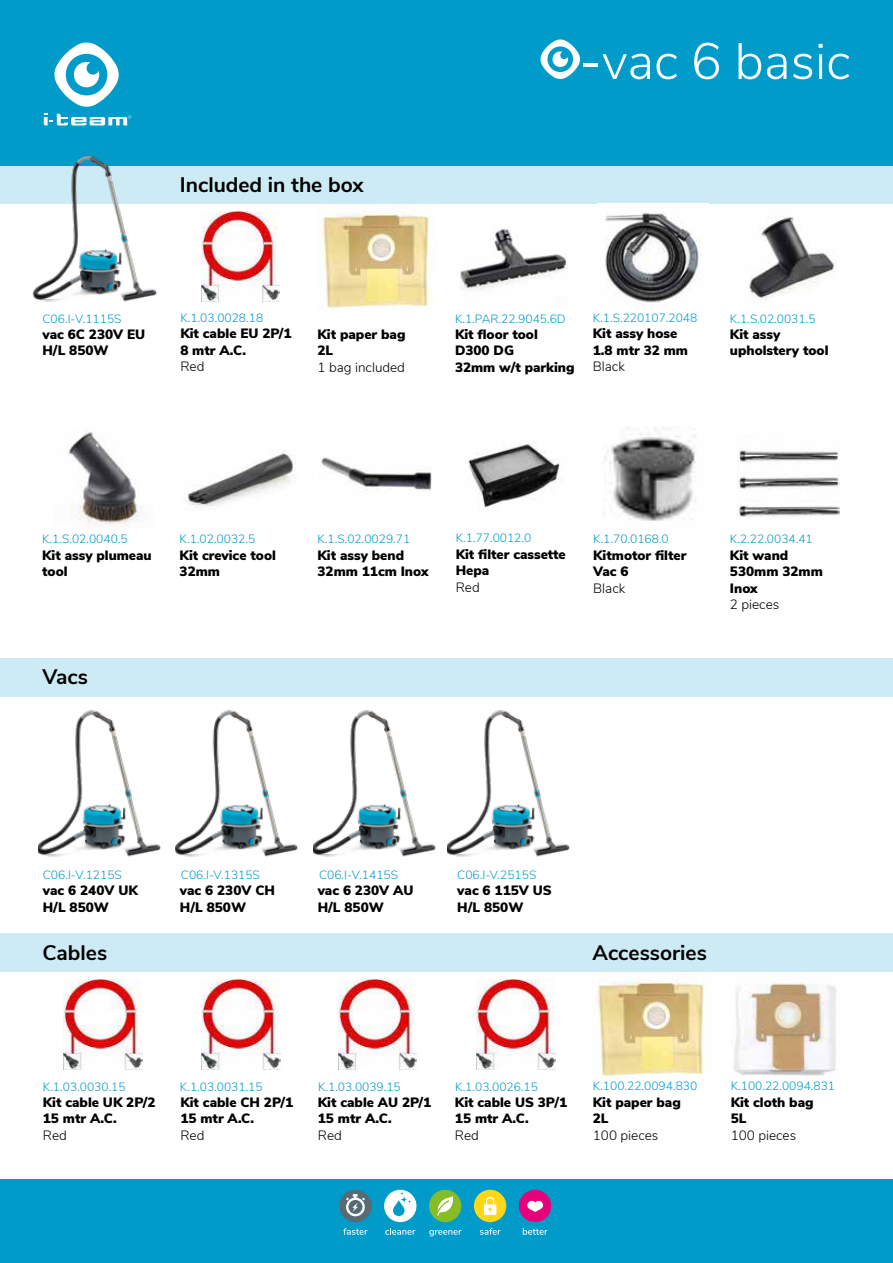
<style>
.page{position:relative;width:893px;height:1263px;background:#fff}
.page>*{position:absolute;margin:0;border:0;box-sizing:border-box;transform-origin:0 0}
.t1{font:300 51px "Nunito Sans";color:#fff}
.t2{font:700 21px "Nunito Sans";color:#000}
.t3{font:900 13.5px/16.5px "Nunito Sans";color:#000}
.t4{font:300 13.5px "Nunito Sans";color:#000}
.t5{font:300 12px "Nunito Sans";color:#009bc9}
.s1{font-weight:400}
</style>
<div class="page">
<div style="left:0;top:0;width:893px;height:166px;background:#009bc9"></div>
<div style="left:0;top:1179px;width:893px;height:84px;background:#009bc9"></div>
<svg style="left:384px;top:1190px;width:32px;height:32px"></svg>
<svg style="left:385px;top:1228px;width:30px;height:7px"></svg>
<div style="left:474px;top:1190px;width:32px;height:32px;background:#ffd618;border-radius:50%"></div>
<svg style="left:484px;top:1197px;width:12px;height:18px"></svg>
<svg style="left:480px;top:1228px;width:21px;height:7px"></svg>
<div style="left:429px;top:1190px;width:32px;height:32px;background:#86bc25;border-radius:50%"></div>
<svg style="left:437px;top:1196px;width:16px;height:20px"></svg>
<svg style="left:429px;top:1230px;width:32px;height:6px"></svg>
<div style="left:519px;top:1190px;width:32px;height:32px;background:#e6007a;border-radius:50%"></div>
<svg style="left:527px;top:1200px;width:17px;height:12px"></svg>
<svg style="left:523px;top:1228px;width:24px;height:7px"></svg>
<div style="left:339px;top:1190px;width:33px;height:32px;background:#586b74;border-radius:50%"></div>
<svg style="left:343px;top:1228px;width:24px;height:7px"></svg>
<svg style="left:346px;top:1194px;width:19px;height:22px"></svg>
<svg style="left:54px;top:43px;width:65px;height:64px"></svg>
<svg style="left:44px;top:113px;width:87px;height:12px"></svg>
<div style="left:0;top:166px;width:893px;height:38px;background:#cdebf4"></div>
<svg style="left:540px;top:39px;width:40px;height:40px"></svg>
<img style="left:32px;top:155px;width:125px;height:147px">
<img style="left:319px;top:206px;width:113px;height:104px">
<img style="left:594px;top:974px;width:113px;height:104px">
<img style="left:201px;top:211px;width:79px;height:90px">
<img style="left:460px;top:228px;width:107px;height:61px">
<img style="left:468px;top:441px;width:94px;height:68px">
<img style="left:604px;top:426px;width:92px;height:95px">
<img style="left:737px;top:450px;width:103px;height:67px">
<img style="left:321px;top:457px;width:111px;height:35px">
<img style="left:38px;top:710px;width:123px;height:147px">
<img style="left:176px;top:710px;width:122px;height:147px">
<img style="left:313px;top:710px;width:123px;height:147px">
<img style="left:447px;top:710px;width:123px;height:147px">
<img style="left:734px;top:975px;width:103px;height:102px">
<img style="left:749px;top:217px;width:87px;height:82px">
<img style="left:64px;top:980px;width:78px;height:90px">
<img style="left:201px;top:980px;width:79px;height:90px">
<img style="left:338px;top:980px;width:79px;height:90px">
<img style="left:477px;top:980px;width:78px;height:90px">
<img style="left:598px;top:203px;width:111px;height:100px">
<img style="left:68px;top:432px;width:71px;height:94px">
<img style="left:184px;top:450px;width:112px;height:58px">
<div style="left:0;top:658px;width:893px;height:38px;background:#cdebf4"></div>
<div style="left:0;top:933px;width:893px;height:39px;background:#cdebf4"></div>
<h1 class="t1" style="left:580px;top:24px;width:272px"><span class="s1">-</span>vac 6 basic</h1>
<h2 class="t2" style="left:180px;top:170px;width:185px">Included in the box</h2>
<p class="t5" style="left:43px;top:310px;width:80px">C06.I-V.1115S</p>
<p class="t5" style="left:180px;top:309px;width:84px">K.1.03.0028.18</p>
<p class="t3" style="left:43px;top:325px;width:104px">vac 6C 230V EU<br>H/L 850W</p>
<p class="t3" style="left:180px;top:325px;width:113px">Kit cable EU 2P/1<br>8 mtr A.C.</p>
<p class="t4" style="left:180px;top:357px;width:26px">Red</p>
<p class="t3" style="left:317px;top:325px;width:89px">Kit paper bag<br>2L</p>
<p class="t4" style="left:317px;top:357px;width:89px">1 bag included</p>
<p class="t5" style="left:455px;top:310px;width:112px">K.1.PAR.22.9045.6D</p>
<p class="t3" style="left:455px;top:325px;width:121px">Kit floor tool<br>D300 DG<br>32mm w/t parking</p>
<p class="t5" style="left:593px;top:309px;width:106px">K.1.S.220107.2048</p>
<p class="t3" style="left:593px;top:325px;width:97px">Kit assy hose<br>1.8 mtr 32 mm</p>
<p class="t4" style="left:593px;top:357px;width:34px">Black</p>
<p class="t5" style="left:730px;top:310px;width:87px">K.1.S.02.0031.5</p>
<p class="t3" style="left:730px;top:325px;width:100px">Kit assy upholstery tool</p>
<p class="t5" style="left:42px;top:530px;width:87px">K.1.S.02.0040.5</p>
<p class="t3" style="left:42px;top:546px;width:111px">Kit assy plumeau tool</p>
<p class="t5" style="left:180px;top:530px;width:77px">K.1.02.0032.5</p>
<p class="t3" style="left:180px;top:546px;width:98px">Kit crevice tool<br>32mm</p>
<h2 class="t2" style="left:43px;top:662px;width:47px">Vacs</h2>
<p class="t5" style="left:456px;top:529px;width:77px">K.1.77.0012.0</p>
<p class="t5" style="left:593px;top:531px;width:77px">K.1.70.0168.0</p>
<p class="t5" style="left:317px;top:531px;width:94px">K.1.S.02.0029.71</p>
<p class="t5" style="left:730px;top:530px;width:84px">K.2.22.0034.41</p>
<p class="t3" style="left:456px;top:545px;width:112px">Kit filter cassette<br>Hepa</p>
<p class="t4" style="left:456px;top:577px;width:26px">Red</p>
<p class="t3" style="left:593px;top:546px;width:95px">Kitmotor filter<br>Vac 6</p>
<p class="t4" style="left:593px;top:578px;width:34px">Black</p>
<p class="t3" style="left:317px;top:546px;width:112px">Kit assy bend<br>32mm 11cm Inox</p>
<p class="t3" style="left:730px;top:546px;width:94px">Kit wand<br>530mm 32mm<br>Inox</p>
<p class="t4" style="left:730px;top:595px;width:51px">2 pieces</p>
<p class="t5" style="left:43px;top:866px;width:80px">C06.I-V.1215S</p>
<p class="t5" style="left:181px;top:866px;width:80px">C06.I-V.1315S</p>
<p class="t5" style="left:319px;top:866px;width:80px">C06.I-V.1415S</p>
<p class="t5" style="left:457px;top:866px;width:80px">C06.I-V.2515S</p>
<p class="t3" style="left:43px;top:882px;width:96px">vac 6 240V UK<br>H/L 850W</p>
<p class="t3" style="left:180px;top:882px;width:97px">vac 6 230V CH<br>H/L 850W</p>
<p class="t3" style="left:318px;top:882px;width:97px">vac 6 230V AU<br>H/L 850W</p>
<p class="t3" style="left:457px;top:882px;width:96px">vac 6 115V US<br>H/L 850W</p>
<h2 class="t2" style="left:43px;top:937px;width:66px">Cables</h2>
<h2 class="t2" style="left:592px;top:937px;width:116px">Accessories</h2>
<p class="t5" style="left:43px;top:1078px;width:84px">K.1.03.0030.15</p>
<p class="t5" style="left:180px;top:1078px;width:84px">K.1.03.0031.15</p>
<p class="t5" style="left:318px;top:1078px;width:84px">K.1.03.0039.15</p>
<p class="t5" style="left:455px;top:1078px;width:84px">K.1.03.0026.15</p>
<p class="t3" style="left:43px;top:1093px;width:114px">Kit cable UK 2P/2<br>15 mtr A.C.</p>
<p class="t4" style="left:43px;top:1125px;width:26px">Red</p>
<p class="t3" style="left:180px;top:1093px;width:114px">Kit cable CH 2P/1<br>15 mtr A.C.</p>
<p class="t4" style="left:180px;top:1125px;width:26px">Red</p>
<p class="t3" style="left:318px;top:1093px;width:115px">Kit cable AU 2P/1<br>15 mtr A.C.</p>
<p class="t4" style="left:318px;top:1125px;width:26px">Red</p>
<p class="t3" style="left:455px;top:1093px;width:114px">Kit cable US 3P/1<br>15 mtr A.C.</p>
<p class="t4" style="left:455px;top:1125px;width:26px">Red</p>
<p class="t5" style="left:593px;top:1077px;width:106px">K.100.22.0094.830</p>
<p class="t3" style="left:593px;top:1093px;width:89px">Kit paper bag<br>2L</p>
<p class="t4" style="left:593px;top:1125px;width:67px">100 pieces</p>
<p class="t5" style="left:731px;top:1077px;width:106px">K.100.22.0094.831</p>
<p class="t3" style="left:731px;top:1093px;width:84px">Kit cloth bag<br>5L</p>
<p class="t4" style="left:731px;top:1125px;width:67px">100 pieces</p>
</div>
